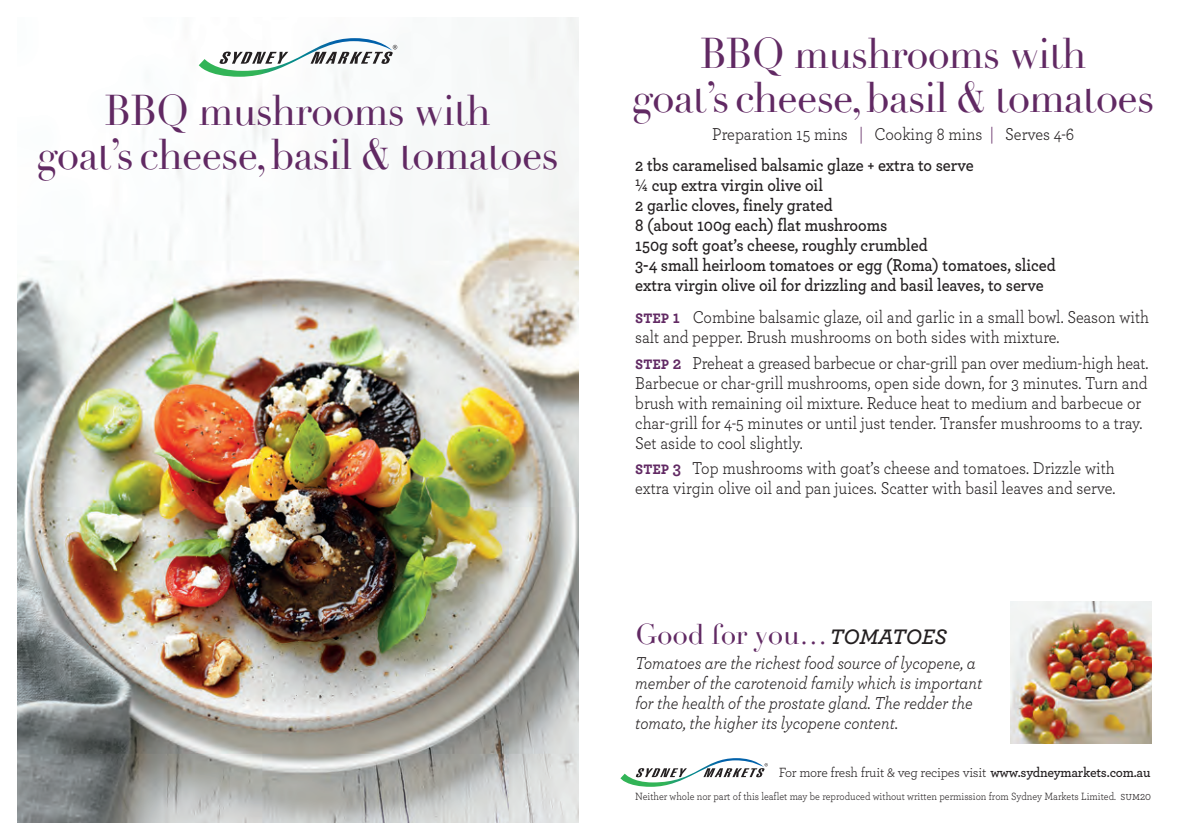
<style>
.page{position:relative;width:1191px;height:840px;background:#fff}
.page>*{position:absolute;margin:0;border:0;box-sizing:border-box;transform-origin:0 0}
.t1{font:42px/44px "Didot";letter-spacing:-.02em;color:#612963;text-align:center;scale:.95 1}
.t2{font:28px "Didot";letter-spacing:-.01em;color:#612963}
.t3{font:18px/20px "Archer Pro";color:#231f20;scale:.9 1}
.t4{font:600 18px/20px "Archer Pro";color:#231f20;scale:.9 1}
.t5{font:italic 18px/20px "Archer Pro";color:#231f20;scale:.9 1}
.t6{font:14px "Archer Pro";letter-spacing:-.02em;color:#231f20;scale:.95 1}
.t7{font:11px "Archer Pro";color:#231f20;scale:.91 1}
.s1{font-weight:400}
.s2{font-weight:400;color:#612963}
.s3{font-weight:700;color:#612963}
.s4{font-family:"Archer Pro";font-weight:600;font-style:italic;font-size:22px;color:#231f20}
.s5{font-weight:600}
.s6{font-size:12px}
</style>
<div class="page">
<svg style="left:620px;top:758px;width:148px;height:28px"></svg>
<img style="left:17px;top:17px;width:561px;height:805px">
<svg style="left:199px;top:38px;width:198px;height:39px"></svg>
<img style="left:1010px;top:601px;width:141px;height:142px">
<h1 class="t1" style="left:36px;top:89px;width:551px">BBQ mushrooms with<br>goat’s cheese, basil &amp; tomatoes</h1>
<h1 class="t1" style="left:632px;top:32px;width:551px">BBQ mushrooms with<br>goat’s cheese, basil &amp; tomatoes</h1>
<p class="t4" style="left:635px;top:117px;width:489px;line-height:31.2px;text-indent:77px"><span class="s1">Preparation 15 mins</span> <span class="s2">|</span> <span class="s1">Cooking 8 mins</span> <span class="s2">|</span> <span class="s1">Serves 4-6<br></span>2 tbs caramelised balsamic glaze + extra to serve</p>
<p class="t4" style="left:635px;top:174px;width:469px">¼ cup extra virgin olive oil<br>2 garlic cloves, finely grated<br>8 (about 100g each) flat mushrooms<br>150g soft goat’s cheese, roughly crumbled<br>3-4 small heirloom tomatoes or egg (Roma) tomatoes, sliced extra virgin olive oil for drizzling and basil leaves, to serve</p>
<p class="t3" style="left:635px;top:306px;width:572px"><span class="s3">step 1</span> Combine balsamic glaze, oil and garlic in a small bowl. Season with salt and pepper. Brush mushrooms on both sides with mixture.</p>
<p class="t3" style="left:635px;top:351px;width:571px"><span class="s3">step 2</span> Preheat a greased barbecue or char-grill pan over medium-high heat.<br>Barbecue or char-grill mushrooms, open side down, for 3 minutes. Turn and brush with remaining oil mixture. Reduce heat to medium and barbecue or char-grill for 4-5 minutes or until just tender. Transfer mushrooms to a tray.<br>Set aside to cool slightly.</p>
<p class="t3" style="left:635px;top:457px;width:535px"><span class="s3">step 3</span> Top mushrooms with goat’s cheese and tomatoes. Drizzle with extra virgin olive oil and pan juices. Scatter with basil leaves and serve.</p>
<h2 class="t2" style="left:635px;top:616px;width:313px">Good for you…<span class="s4">TOMATOES</span></h2>
<p class="t5" style="left:635px;top:652px;width:387px">Tomatoes are the richest food source of lycopene, a member of the carotenoid family which is important for the health of the prostate gland. The redder the tomato, the higher its lycopene content.</p>
<p class="t6" style="left:778px;top:762px;width:393px">For more fresh fruit &amp; veg recipes visit <span class="s5">www.sydneymarkets.com.au</span></p>
<p class="t7" style="left:635px;top:788px;width:568px">Neither whole nor part of this leaflet may be reproduced without written permission from Sydney Markets Limited. <span class="s6">sum20</span></p>
</div>
